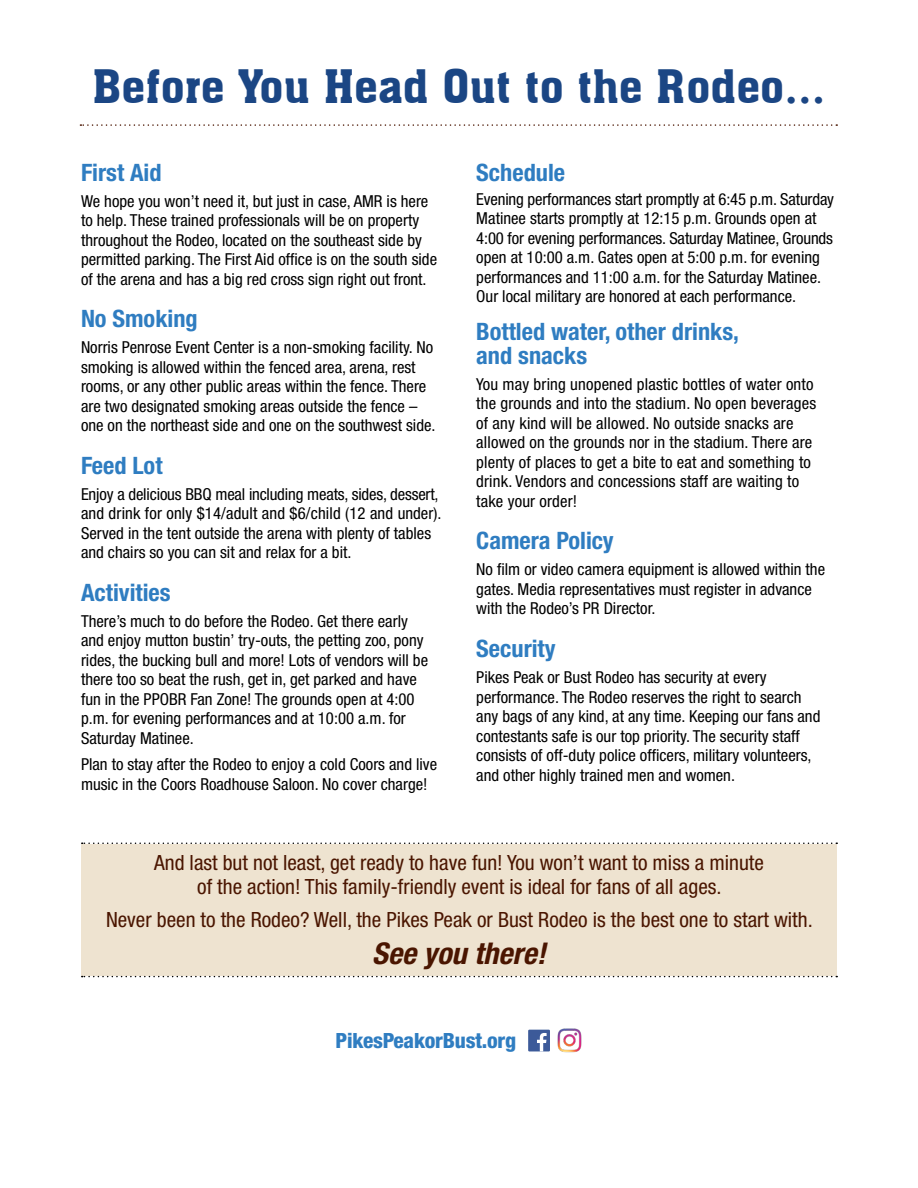
<style>
.page{position:relative;width:918px;height:1188px;background:#fff}
.page>*{position:absolute;margin:0;border:0;box-sizing:border-box;transform-origin:0 0}
.t1{font:45px "Aachen BT";color:#1b4684}
.t2{font:italic 700 condensed 30px "Helvetica Neue LT Pro";color:#4a1500}
.t3{font:700 condensed 24px/24px "Helvetica Neue LT Pro";color:#2f7dc1}
.t4{font:condensed 21px/24px "Helvetica Neue LT Pro";color:#4a1500;text-align:center}
.t5{font:800 condensed 21px "Helvetica Neue LT Pro";letter-spacing:-.01em;color:#2f7dc1}
.t6{font:condensed 16.5px/19.5px "Helvetica Neue LT Pro";color:#000}
</style>
<div class="page">
<div style="left:81px;top:844px;width:756px;height:132px;background:#eee3d0"></div>
<svg style="left:82px;top:843px;width:755px;height:1px"></svg>
<svg style="left:82px;top:976px;width:755px;height:1px"></svg>
<svg style="left:80px;top:124px;width:757px;height:2px"></svg>
<div style="left:528px;top:1030px;width:22px;height:21px;background:#3c5a99"></div>
<svg style="left:537px;top:1033px;width:10px;height:18px"></svg>
<img style="left:557px;top:1028px;width:25px;height:24px">
<h1 class="t1" style="left:93px;top:59px;width:734px">Before You Head Out to the Rodeo...</h1>
<h3 class="t3" style="left:81px;top:160px;width:82px">First Aid</h3>
<p class="t6" style="left:81px;top:191px;width:358px">We hope you won’t need it, but just in case, AMR is here to help. These trained professionals will be on property throughout the Rodeo, located on the southeast side by permitted parking. The First Aid office is on the south side of the arena and has a big red cross sign right out front.</p>
<h3 class="t3" style="left:81px;top:306px;width:118px">No Smoking</h3>
<p class="t6" style="left:81px;top:338px;width:356px">Norris Penrose Event Center is a non-smoking facility. No smoking is allowed within the fenced area, arena, rest rooms, or any other public areas within the fence. There are two designated smoking areas outside the fence – one on the northeast side and one on the southwest side.</p>
<h3 class="t3" style="left:81px;top:453px;width:83px">Feed Lot</h3>
<p class="t6" style="left:81px;top:484px;width:362px">Enjoy a delicious BBQ meal including meats, sides, dessert, and drink for only $14/adult and $6/child (12 and under).<br>Served in the tent outside the arena with plenty of tables and chairs so you can sit and relax for a bit.</p>
<h3 class="t3" style="left:81px;top:580px;width:91px">Activities</h3>
<p class="t6" style="left:81px;top:611px;width:349px">There’s much to do before the Rodeo. Get there early and enjoy mutton bustin’ try-outs, the petting zoo, pony rides, the bucking bull and more! Lots of vendors will be there too so beat the rush, get in, get parked and have fun in the PPOBR Fan Zone! The grounds open at 4:00 p.m. for evening performances and at 10:00 a.m. for Saturday Matinee.</p>
<p class="t6" style="left:81px;top:755px;width:358px">Plan to stay after the Rodeo to enjoy a cold Coors and live music in the Coors Roadhouse Saloon. No cover charge!</p>
<h3 class="t3" style="left:476px;top:160px;width:90px">Schedule</h3>
<p class="t6" style="left:476px;top:189px;width:359px">Evening performances start promptly at 6:45 p.m. Saturday Matinee starts promptly at 12:15 p.m. Grounds open at 4:00 for evening performances. Saturday Matinee, Grounds open at 10:00 a.m. Gates open at 5:00 p.m. for evening performances and 11:00 a.m. for the Saturday Matinee.<br>Our local military are honored at each performance.</p>
<h3 class="t3" style="left:476px;top:319px;width:264px">Bottled water, other drinks, and snacks</h3>
<p class="t6" style="left:476px;top:374px;width:341px">You may bring unopened plastic bottles of water onto the grounds and into the stadium. No open beverages of any kind will be allowed. No outside snacks are allowed on the grounds nor in the stadium. There are plenty of places to get a bite to eat and something to drink. Vendors and concessions staff are waiting to take your order!</p>
<h3 class="t3" style="left:476px;top:528px;width:139px">Camera Policy</h3>
<p class="t6" style="left:476px;top:560px;width:350px">No film or video camera equipment is allowed within the gates. Media representatives must register in advance with the Rodeo’s PR Director.</p>
<h3 class="t3" style="left:476px;top:636px;width:81px">Security</h3>
<p class="t6" style="left:476px;top:667px;width:346px">Pikes Peak or Bust Rodeo has security at every performance. The Rodeo reserves the right to search any bags of any kind, at any time. Keeping our fans and contestants safe is our top priority. The security staff consists of off-duty police officers, military volunteers, and other highly trained men and women.</p>
<p class="t4" style="left:154px;top:851px;width:611px">And last but not least, get ready to have fun! You won’t want to miss a minute of the action! This family-friendly event is ideal for fans of all ages.</p>
<p class="t4" style="left:106px;top:907px;width:708px">Never been to the Rodeo? Well, the Pikes Peak or Bust Rodeo is the best one to start with.</p>
<h2 class="t2" style="left:372px;top:936px;width:175px">See you there!</h2>
<p class="t5" style="left:335px;top:1028px;width:182px">PikesPeakorBust.org</p>
</div>
